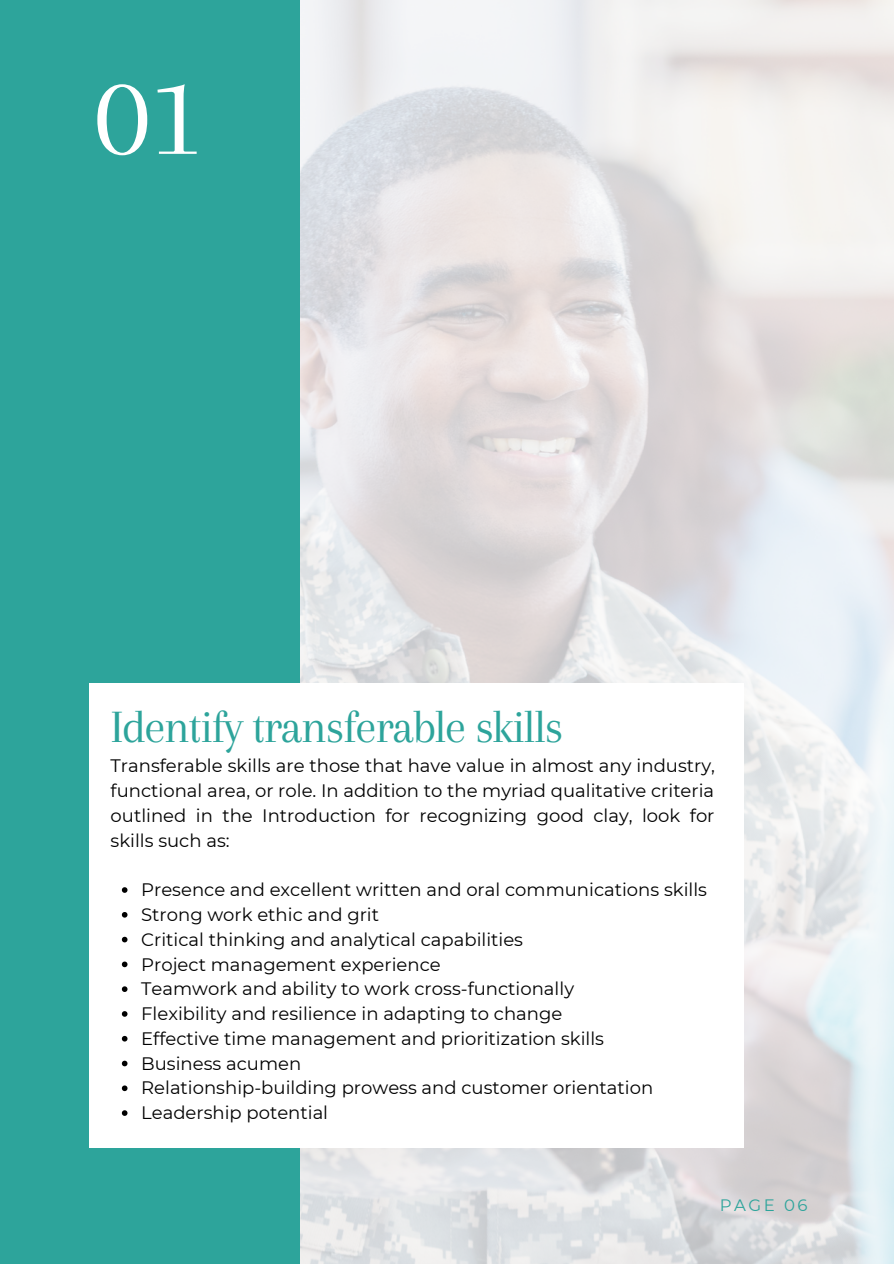
<style>
.page{position:relative;width:894px;height:1264px;background:#fff}
.page>*{position:absolute;margin:0;border:0;box-sizing:border-box;transform-origin:0 0}
.t1{font:120.15px "Arapey";color:#fff}
.t2{font:48px "Arapey";letter-spacing:-.035em;color:#2da49b}
.t3{font:18px/24.8px "Montserrat";color:#000;text-align:justify}
.t4{font:16.5px "Montserrat";letter-spacing:.15em;color:#2da49b}
</style>
<div class="page">
<div style="left:0;top:0;width:300px;height:1263px;background:#2da49b"></div>
<div style="left:89px;top:683px;width:655px;height:464px;background:#fff"></div>
<svg style="left:122px;top:887px;width:5px;height:5px"></svg>
<svg style="left:122px;top:912px;width:5px;height:5px"></svg>
<svg style="left:122px;top:936px;width:5px;height:6px"></svg>
<svg style="left:122px;top:961px;width:5px;height:6px"></svg>
<svg style="left:122px;top:986px;width:5px;height:5px"></svg>
<svg style="left:122px;top:1011px;width:5px;height:5px"></svg>
<svg style="left:122px;top:1035px;width:5px;height:6px"></svg>
<svg style="left:122px;top:1060px;width:5px;height:6px"></svg>
<svg style="left:122px;top:1085px;width:5px;height:6px"></svg>
<svg style="left:122px;top:1110px;width:5px;height:5px"></svg>
<p class="t1" style="left:94px;top:49px;width:113px">01</p>
<p class="t2" style="left:111px;top:699px;width:454px">Identify transferable skills</p>
<p class="t3" style="left:111px;top:753px;width:605px">Transferable skills are those that have value in almost any industry, functional area, or role. In addition to the myriad qualitative criteria outlined in the Introduction for recognizing good clay, look for skills such as:</p>
<p class="t3" style="left:141px;top:877px;width:567px">Presence and excellent written and oral communications skills</p>
<p class="t3" style="left:141px;top:902px;width:239px">Strong work ethic and grit</p>
<p class="t3" style="left:141px;top:926px;width:383px">Critical thinking and analytical capabilities</p>
<p class="t3" style="left:141px;top:951px;width:301px">Project management experience</p>
<p class="t3" style="left:141px;top:976px;width:434px">Teamwork and ability to work cross-functionally</p>
<p class="t3" style="left:141px;top:1001px;width:422px">Flexibility and resilience in adapting to change</p>
<p class="t3" style="left:141px;top:1026px;width:464px">Effective time management and prioritization skills</p>
<p class="t3" style="left:141px;top:1050px;width:161px">Business acumen</p>
<p class="t3" style="left:141px;top:1075px;width:513px">Relationship-building prowess and customer orientation</p>
<p class="t3" style="left:141px;top:1100px;width:188px">Leadership potential</p>
<p class="t4" style="left:719px;top:1194px;width:89px">PAGE 06</p>
</div>
